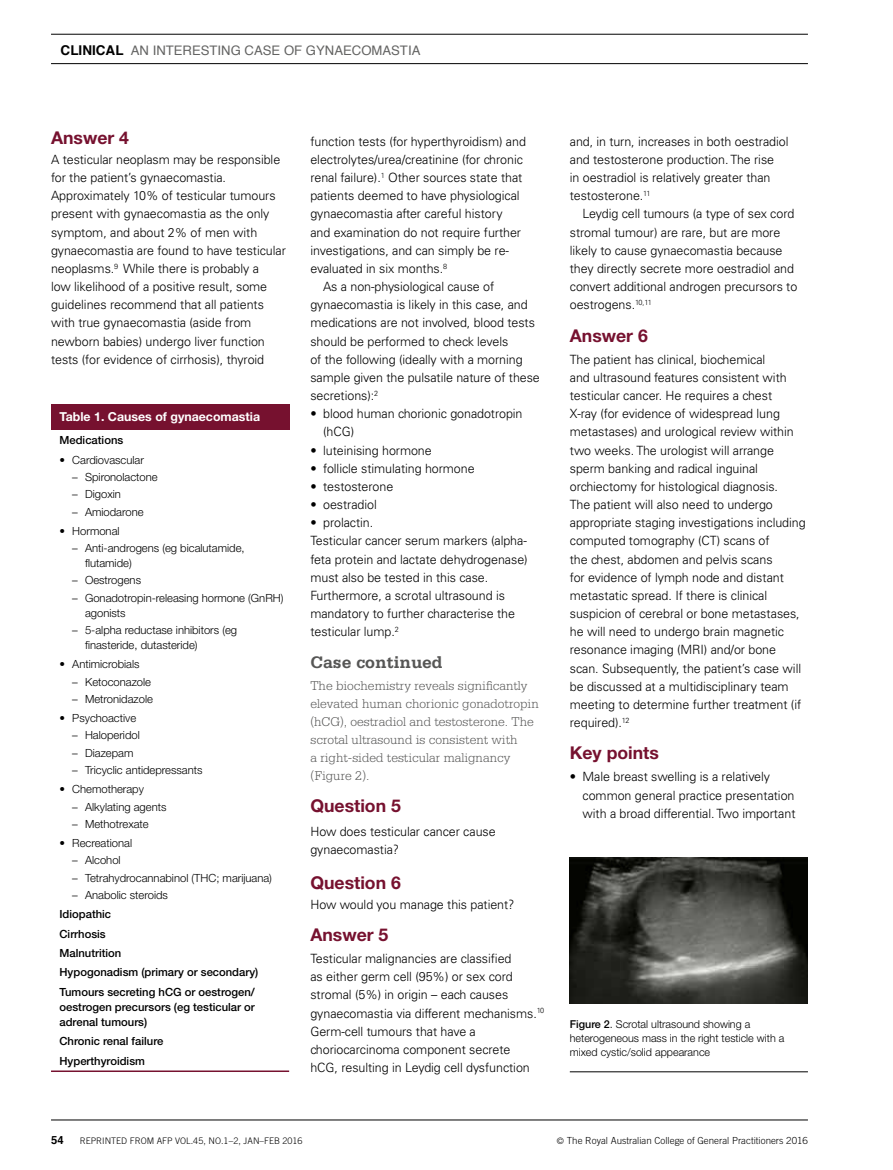
<style>
.page{position:relative;width:893px;height:1170px;background:#fff}
.page>*{position:absolute;margin:0;border:0;box-sizing:border-box;transform-origin:0 0}
.t1{font:700 17.7px "Helvetica Neue LT Std";color:#76112f}
.t2{font:700 17.7px "Serifa LT";color:#565655}
.t3{font:300 13.5px/18px "Serifa LT";color:#565655}
.t4{font:13.2px "Helvetica";color:#636362}
.t5{font:300 12.75px/18.1px "Univers LT";letter-spacing:-.005em;color:#000}
.t6{font:700 12.3px "Helvetica Neue LT Std";color:#fff}
.t7{font:300 11.25px/15px "Helvetica Neue LT Std";color:#000}
.t8{font:500 11.25px/19.4px "Helvetica Neue LT Std";color:#000}
.t9{font:700 11.25px "Helvetica";color:#000}
.t10{font:300 10.8px/14px "Helvetica Neue LT Std";color:#000}
.t11{font:300 9.75px "Trade Gothic LT";color:#000}
.t12{font:300 9px "Trade Gothic LT";color:#000}
.s1{font-weight:700;font-size:13.5px;color:#000}
.s2{font-family:"Univers LT"}
.s3{font-family:"Univers LT";font-weight:300}
.s4{font-weight:300}
.s5{font-weight:500}
.s6{font-family:"Serifa LT"}
</style>
<div class="page">
<hr style="left:51px;top:1119px;width:757px;height:1px;background:#000">
<hr style="left:51px;top:34px;width:757px;height:1px;background:#000">
<hr style="left:51px;top:63px;width:757px;height:1px;background:#000">
<div style="left:51px;top:404px;width:238px;height:25px;background:#76112f"></div>
<hr style="left:51px;top:1070px;width:238px;height:1px;background:#76112f">
<img style="left:570px;top:857px;width:238px;height:146px">
<hr style="left:570px;top:1071px;width:238px;height:1px;background:#000">
<p class="t4" style="left:61px;top:40px;width:361px"><span class="s1">CLINICAL</span> AN INTERESTING CASE OF GYNAECOMASTIA</p>
<h1 class="t1" style="left:51px;top:127px;width:80px">Answer 4</h1>
<p class="t5" style="left:51px;top:150px;width:236px">A testicular neoplasm may be responsible for the patient’s gynaecomastia.<br>Approximately 10% of testicular tumours present with gynaecomastia as the only symptom, and about 2% of men with gynaecomastia are found to have testicular neoplasms.<sup>9</sup> While there is probably a<br>low likelihood of a positive result, some guidelines recommend that all patients with true gynaecomastia (aside from newborn babies) undergo liver function tests (for evidence of cirrhosis), thyroid</p>
<p class="t6" style="left:60px;top:409px;width:202px">Table 1. Causes of gynaecomastia</p>
<p class="t8" style="left:60px;top:430px;width:65px">Medications</p>
<p class="t7" style="left:60px;top:452px;width:86px">• Cardiovascular</p>
<p class="t7" style="left:72px;top:469px;width:87px"><span class="s2">–</span> Spironolactone</p>
<p class="t7" style="left:72px;top:486px;width:50px"><span class="s2">–</span> Digoxin</p>
<p class="t7" style="left:72px;top:504px;width:73px"><span class="s2">–</span> Amiodarone</p>
<p class="t7" style="left:60px;top:523px;width:62px">• Hormonal</p>
<p class="t7" style="left:85px;top:540px;width:161px;text-indent:-13px"><span class="s2">–</span> Anti-androgens (eg bicalutamide, flutamide)</p>
<p class="t7" style="left:72px;top:572px;width:70px"><span class="s2">–</span> Oestrogens</p>
<p class="t7" style="left:85px;top:590px;width:200px;text-indent:-13px"><span class="s2">–</span> Gonadotropin-releasing hormone (GnRH) agonists</p>
<p class="t7" style="left:85px;top:622px;width:154px;text-indent:-13px"><span class="s2">–</span> 5-alpha reductase inhibitors (eg finasteride, dutasteride)</p>
<p class="t7" style="left:60px;top:656px;width:82px">• Antimicrobials</p>
<p class="t7" style="left:72px;top:673px;width:80px"><span class="s2">–</span> Ketoconazole</p>
<p class="t7" style="left:72px;top:691px;width:82px"><span class="s2">–</span> Metronidazole</p>
<p class="t7" style="left:60px;top:710px;width:78px">• Psychoactive</p>
<p class="t7" style="left:72px;top:727px;width:69px"><span class="s2">–</span> Haloperidol</p>
<p class="t7" style="left:72px;top:744px;width:63px"><span class="s2">–</span> Diazepam</p>
<p class="t7" style="left:72px;top:762px;width:132px"><span class="s2">–</span> Tricyclic antidepressants</p>
<p class="t7" style="left:60px;top:781px;width:86px">• Chemotherapy</p>
<p class="t7" style="left:72px;top:798px;width:96px"><span class="s2">–</span> Alkylating agents</p>
<p class="t7" style="left:72px;top:816px;width:78px"><span class="s2">–</span> Methotrexate</p>
<p class="t7" style="left:60px;top:835px;width:74px">• Recreational</p>
<p class="t7" style="left:72px;top:852px;width:50px"><span class="s2">–</span> Alcohol</p>
<p class="t7" style="left:72px;top:869px;width:201px"><span class="s2">–</span> Tetrahydrocannabinol (THC; marijuana)</p>
<p class="t8" style="left:60px;top:885px;width:200px;text-indent:13px"><span class="s3">–</span> <span class="s4">Anabolic steroids<br></span>Idiopathic<br>Cirrhosis<br>Malnutrition<br>Hypogonadism (primary or secondary)<br>Tumours secreting hCG or oestrogen/</p>
<p class="t8" style="left:60px;top:999px;width:197px;line-height:15px">oestrogen precursors (eg testicular or adrenal tumours)</p>
<p class="t8" style="left:60px;top:1031px;width:105px">Chronic renal failure<br>Hyperthyroidism</p>
<p class="t5" style="left:310px;top:132px;width:217px">function tests (for hyperthyroidism) and</p>
<p class="t5" style="left:310px;top:150px;width:214px">electrolytes/urea/creatinine (for chronic</p>
<p class="t5" style="left:310px;top:168px;width:213px">renal failure).<sup>1</sup> Other sources state that</p>
<p class="t5" style="left:310px;top:187px;width:211px">patients deemed to have physiological</p>
<p class="t5" style="left:310px;top:205px;width:194px">gynaecomastia after careful history</p>
<p class="t5" style="left:310px;top:223px;width:212px">and examination do not require further</p>
<p class="t5" style="left:310px;top:241px;width:200px">investigations, and can simply be re-</p>
<p class="t5" style="left:310px;top:259px;width:138px">evaluated in six months.<sup>8</sup></p>
<p class="t5" style="left:323px;top:277px;width:173px">As a non-physiological cause of</p>
<p class="t5" style="left:310px;top:295px;width:219px">gynaecomastia is likely in this case, and</p>
<p class="t5" style="left:310px;top:314px;width:226px">medications are not involved, blood tests</p>
<p class="t5" style="left:310px;top:332px;width:199px">should be performed to check levels</p>
<p class="t5" style="left:310px;top:350px;width:214px">of the following (ideally with a morning</p>
<p class="t5" style="left:310px;top:368px;width:231px">sample given the pulsatile nature of these</p>
<p class="t5" style="left:310px;top:386px;width:69px">secretions):<sup>2</sup></p>
<p class="t5" style="left:323px;top:404px;width:201px;text-indent:-13px">• blood human chorionic gonadotropin (hCG)</p>
<p class="t5" style="left:310px;top:441px;width:123px">• luteinising hormone</p>
<p class="t5" style="left:310px;top:459px;width:166px">• follicle stimulating hormone</p>
<p class="t5" style="left:310px;top:477px;width:84px">• testosterone</p>
<p class="t5" style="left:310px;top:495px;width:68px">• oestradiol</p>
<p class="t5" style="left:310px;top:513px;width:219px">• prolactin.<br>Testicular cancer serum markers (alpha&shy;feta protein and lactate dehydrogenase) must also be tested in this case.<br>Furthermore, a scrotal ultrasound is mandatory to further characterise the testicular lump.<sup>2</sup></p>
<h1 class="t2" style="left:310px;top:651px;width:134px">Case continued</h1>
<p class="t3" style="left:310px;top:676px;width:230px">The biochemistry reveals significantly elevated human chorionic gonadotropin (hCG), oestradiol and testosterone. The scrotal ultrasound is consistent with<br>a right-sided testicular malignancy (Figure 2).</p>
<h1 class="t1" style="left:310px;top:795px;width:92px">Question 5</h1>
<p class="t5" style="left:310px;top:822px;width:187px">How does testicular cancer cause gynaecomastia?</p>
<h1 class="t1" style="left:310px;top:872px;width:92px">Question 6</h1>
<p class="t5" style="left:310px;top:894px;width:206px">How would you manage this patient?</p>
<h1 class="t1" style="left:310px;top:923px;width:80px">Answer 5</h1>
<p class="t5" style="left:310px;top:949px;width:235px">Testicular malignancies are classified<br>as either germ cell (95%) or sex cord stromal (5%) in origin – each causes gynaecomastia via different mechanisms.<sup>10<br></sup>Germ-cell tumours that have a choriocarcinoma component secrete<br>hCG, resulting in Leydig cell dysfunction</p>
<p class="t5" style="left:570px;top:132px;width:220px">and, in turn, increases in both oestradiol and testosterone production. The rise<br>in oestradiol is relatively greater than testosterone.<sup>11</sup></p>
<p class="t5" style="left:570px;top:205px;width:229px;text-indent:13px">Leydig cell tumours (a type of sex cord stromal tumour) are rare, but are more likely to cause gynaecomastia because they directly secrete more oestradiol and convert additional androgen precursors to oestrogens.<sup>10,11</sup></p>
<h1 class="t1" style="left:570px;top:324px;width:80px">Answer 6</h1>
<p class="t5" style="left:570px;top:350px;width:237px">The patient has clinical, biochemical<br>and ultrasound features consistent with testicular cancer. He requires a chest<br>X-ray (for evidence of widespread lung metastases) and urological review within two weeks. The urologist will arrange sperm banking and radical inguinal orchiectomy for histological diagnosis.<br>The patient will also need to undergo appropriate staging investigations including computed tomography (CT) scans of<br>the chest, abdomen and pelvis scans<br>for evidence of lymph node and distant metastatic spread. If there is clinical suspicion of cerebral or bone metastases, he will need to undergo brain magnetic resonance imaging (MRI) and/or bone scan. Subsequently, the patient’s case will be discussed at a multidisciplinary team meeting to determine further treatment (if required).<sup>12</sup></p>
<h1 class="t1" style="left:570px;top:742px;width:91px">Key points</h1>
<p class="t5" style="left:583px;top:767px;width:214px;text-indent:-13px">• Male breast swelling is a relatively common general practice presentation with a broad differential. Two important</p>
<p class="t10" style="left:570px;top:1017px;width:216px"><span class="s5">Figure 2</span>. Scrotal ultrasound showing a heterogeneous mass in the right testicle with a mixed cystic/solid appearance</p>
<p class="t9" style="left:51px;top:1131px;width:14px">54</p>
<p class="t12" style="left:80px;top:1135px;width:224px">REPRINTED FROM AFP VOL.45, NO.1–2, JAN–FEB 2016</p>
<p class="t11" style="left:557px;top:1135px;width:253px"><span class="s6">©</span> The Royal Australian College of General Practitioners 2016</p>
</div>
